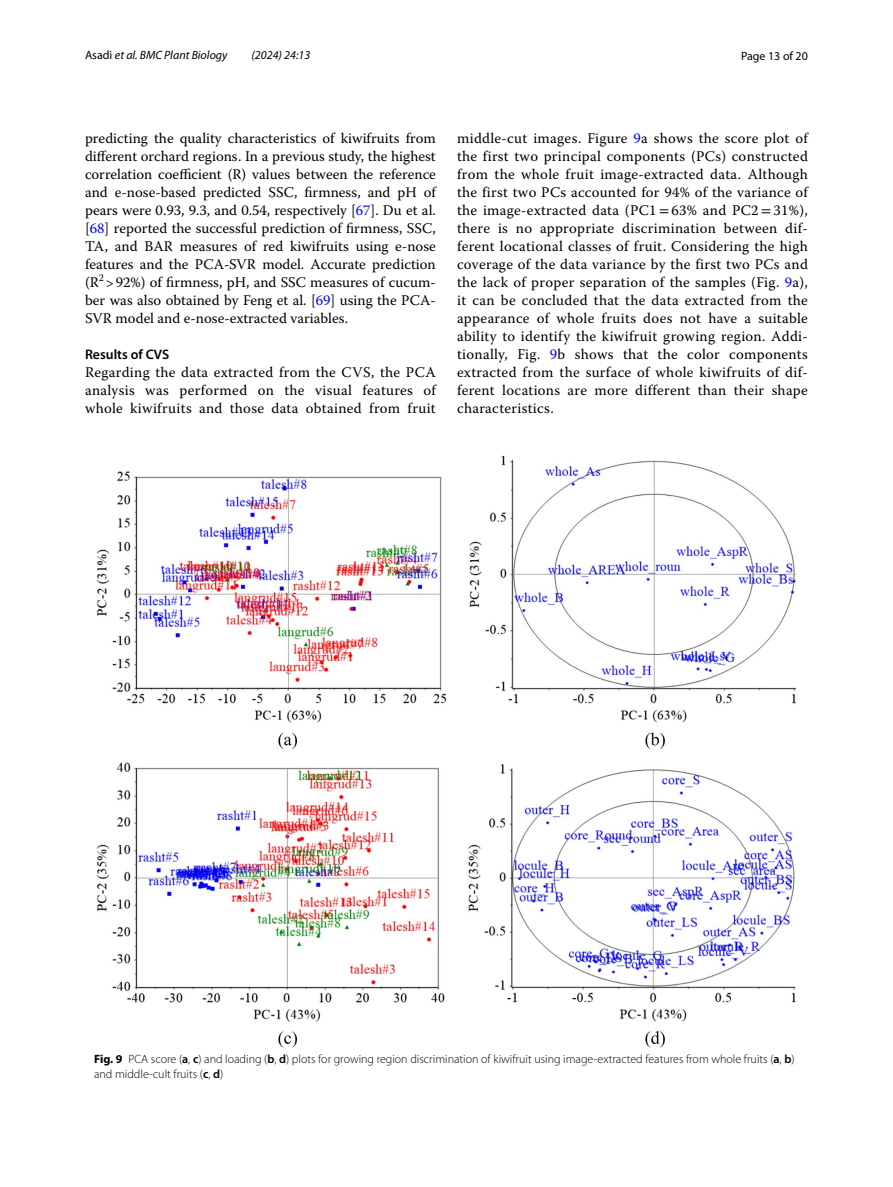
<style>
.page{position:relative;width:893px;height:1187px;background:#fff}
.page>*{position:absolute;margin:0;border:0;box-sizing:border-box;transform-origin:0 0}
.t1{font:14.7px/18px "Warnock Pro";letter-spacing:.02em;color:#000;text-align:justify}
.t2{font:600 13.8px "Myriad Pro";color:#000}
.t3{font:300 12px/15px "Myriad Pro";color:#000}
.t4{font:italic 12px "Myriad Pro";color:#000}
.t5{font:12px "Myriad Pro";color:#000}
.s1{font-style:normal}
.s2{color:#00f}
.s3{font-family:"STIX"}
.s4{font-weight:700}
.s5{font-weight:600}
</style>
<div class="page">
<img style="left:96px;top:455px;width:701px;height:592px">
<p class="t4" style="left:85px;top:48px;width:144px"><span class="s1">Asadi</span> et al. BMC Plant Biology</p>
<p class="t4" style="left:252px;top:48px;width:60px">(2024) 24:13</p>
<p class="t5" style="left:741px;top:48px;width:68px">Page 13 of 20</p>
<p class="t1" style="left:85px;top:128px;width:352px">predicting the quality characteristics of kiwifruits from different orchard regions. In a previous study, the highest correlation coefficient (R) values between the reference and e-nose-based predicted SSC, firmness, and pH of pears were 0.93, 9.3, and 0.54, respectively [<span class="s2">67</span>]. Du et al. [<span class="s2">68</span>] reported the successful prediction of firmness, SSC, TA, and BAR measures of red kiwifruits using e-nose features and the PCA-SVR model. Accurate prediction (R<sup>2</sup> &gt;92%) of firmness, pH, and SSC measures of cucum&shy;ber was also obtained by Feng et al. [<span class="s2">69</span>] using the PCA-SVR model and e-nose-extracted variables.</p>
<p class="t2" style="left:85px;top:345px;width:86px">Results of CVS</p>
<p class="t1" style="left:85px;top:362px;width:352px">Regarding the data extracted from the CVS, the PCA analysis was performed on the visual features of whole kiwifruits and those data obtained from fruit</p>
<p class="t1" style="left:457px;top:128px;width:352px">middle-cut images. Figure <span class="s2">9</span>a shows the score plot of the first two principal components (PCs) constructed from the whole fruit image-extracted data. Although the first two PCs accounted for 94% of the variance of the image-extracted data (PC1<span class="s3">=</span>63% and PC2<span class="s3">=</span>31%), there is no appropriate discrimination between dif&shy;ferent locational classes of fruit. Considering the high coverage of the data variance by the first two PCs and the lack of proper separation of the samples (Fig. <span class="s2">9</span>a), it can be concluded that the data extracted from the appearance of whole fruits does not have a suitable ability to identify the kiwifruit growing region. Addi&shy;tionally, Fig. <span class="s2">9</span>b shows that the color components extracted from the surface of whole kiwifruits of dif&shy;ferent locations are more different than their shape characteristics.</p>
<p class="t3" style="left:94px;top:1051px;width:702px"><span class="s4">Fig. 9</span> PCA score (<span class="s5">a</span>, <span class="s5">c</span>) and loading (<span class="s5">b</span>, <span class="s5">d</span>) plots for growing region discrimination of kiwifruit using image-extracted features from whole fruits (<span class="s5">a</span>, <span class="s5">b</span>) and middle-cult fruits (<span class="s5">c</span>, <span class="s5">d</span>)</p>
</div>
